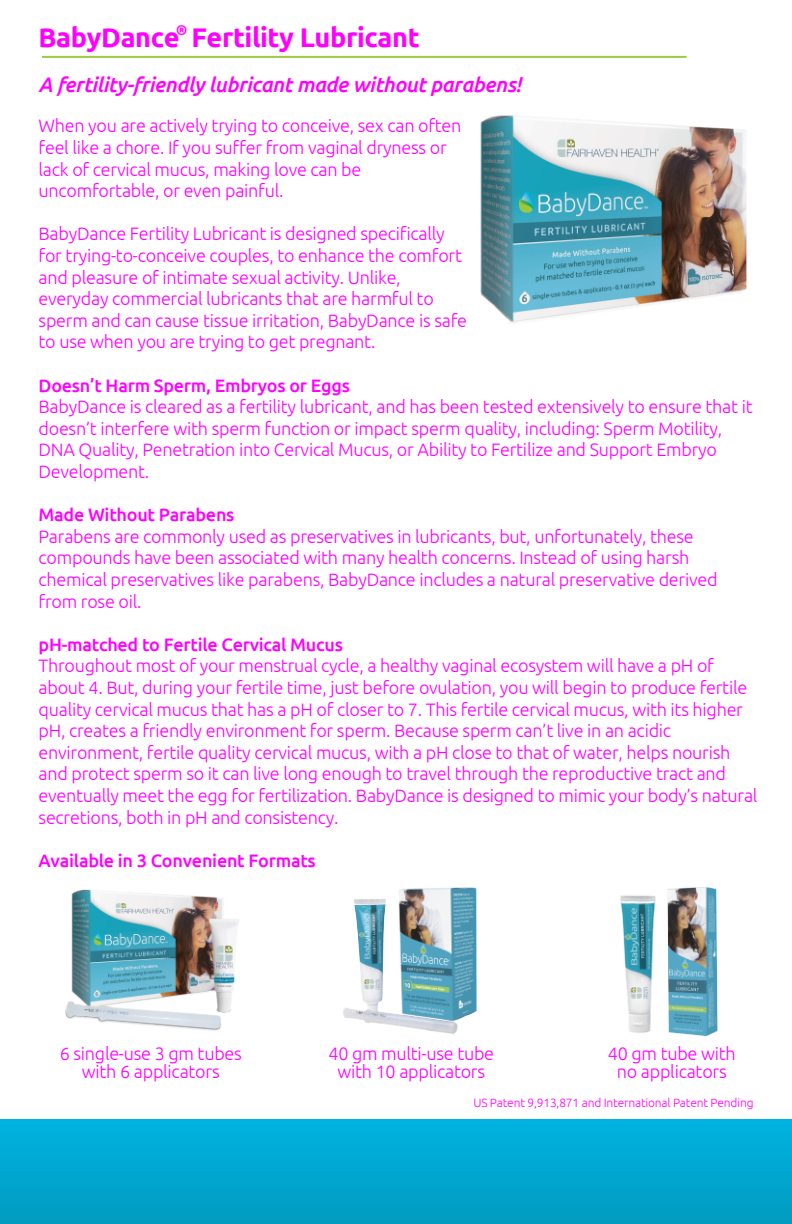
<style>
.page{position:relative;width:792px;height:1224px;background:#fff}
.page>*{position:absolute;margin:0;border:0;box-sizing:border-box;transform-origin:0 0}
.t1{font:700 27px "Ubuntu";letter-spacing:-.015em;color:#f0f}
.t2{font:italic 500 21px "Ubuntu";letter-spacing:-.015em;color:#f0f}
.t3{font:300 18px/21.6px "Ubuntu";letter-spacing:-.015em;color:#f0f}
.t4{font:500 18px "Ubuntu";letter-spacing:-.015em;color:#f0f}
.t5{font:700 14px "Ubuntu";color:#f0f}
.t6{font:300 12px "Ubuntu";letter-spacing:-.015em;color:#f0f}
</style>
<div class="page">
<div style="left:0;top:1119px;width:792px;height:105px;background:linear-gradient(to bottom,#00b3e1,#019bc0)"></div>
<img style="left:65px;top:889px;width:174px;height:142px">
<hr style="left:42px;top:56px;width:645px;height:2px;background:#9bca43">
<img style="left:343px;top:887px;width:134px;height:147px">
<img style="left:620px;top:887px;width:98px;height:150px">
<img style="left:480px;top:115px;width:267px;height:208px">
<p class="t5" style="left:176px;top:24px;width:13px">®</p>
<h1 class="t1" style="left:39px;top:26px;width:383px">BabyDance Fertility Lubricant</h1>
<p class="t2" style="left:39px;top:75px;width:484px">A fertility-friendly lubricant made without parabens!</p>
<p class="t3" style="left:39px;top:116px;width:424px">When you are actively trying to conceive, sex can often feel like a chore. If you suffer from vaginal dryness or lack of cervical mucus, making love can be uncomfortable, or even painful.</p>
<p class="t3" style="left:39px;top:223px;width:430px">BabyDance Fertility Lubricant is designed specifically for trying-to-conceive couples, to enhance the comfort and pleasure of intimate sexual activity. Unlike, everyday commercial lubricants that are harmful to sperm and can cause tissue irritation, BabyDance is safe to use when you are trying to get pregnant.</p>
<p class="t4" style="left:39px;top:378px;width:313px">Doesn’t Harm Sperm, Embryos or Eggs</p>
<p class="t3" style="left:39px;top:397px;width:716px">BabyDance is cleared as a fertility lubricant, and has been tested extensively to ensure that it doesn’t interfere with sperm function or impact sperm quality, including: Sperm Motility, DNA Quality, Penetration into Cervical Mucus, or Ability to Fertilize and Support Embryo Development.</p>
<p class="t4" style="left:39px;top:507px;width:197px">Made Without Parabens</p>
<p class="t3" style="left:39px;top:527px;width:680px">Parabens are commonly used as preservatives in lubricants, but, unfortunately, these compounds have been associated with many health concerns. Instead of using harsh chemical preservatives like parabens, BabyDance includes a natural preservative derived from rose oil.</p>
<p class="t4" style="left:39px;top:637px;width:306px">pH-matched to Fertile Cervical Mucus</p>
<p class="t3" style="left:39px;top:656px;width:720px">Throughout most of your menstrual cycle, a healthy vaginal ecosystem will have a pH of about 4. But, during your fertile time, just before ovulation, you will begin to produce fertile quality cervical mucus that has a pH of closer to 7. This fertile cervical mucus, with its higher pH, creates a friendly environment for sperm. Because sperm can’t live in an acidic environment, fertile quality cervical mucus, with a pH close to that of water, helps nourish and protect sperm so it can live long enough to travel through the reproductive tract and eventually meet the egg for fertilization. BabyDance is designed to mimic your body’s natural secretions, both in pH and consistency.</p>
<p class="t4" style="left:39px;top:853px;width:279px">Available in 3 Convenient Formats</p>
<p class="t3" style="left:60px;top:1046px;width:184px;line-height:18px;text-align:center">6 single-use 3 gm tubes with 6 applicators</p>
<p class="t3" style="left:328px;top:1046px;width:167px;line-height:18px;text-align:center">40 gm multi-use tube with 10 applicators</p>
<p class="t3" style="left:608px;top:1046px;width:129px;line-height:18px;text-align:center">40 gm tube with no applicators</p>
<p class="t6" style="left:473px;top:1098px;width:282px">US Patent 9,913,871 and International Patent Pending</p>
</div>
